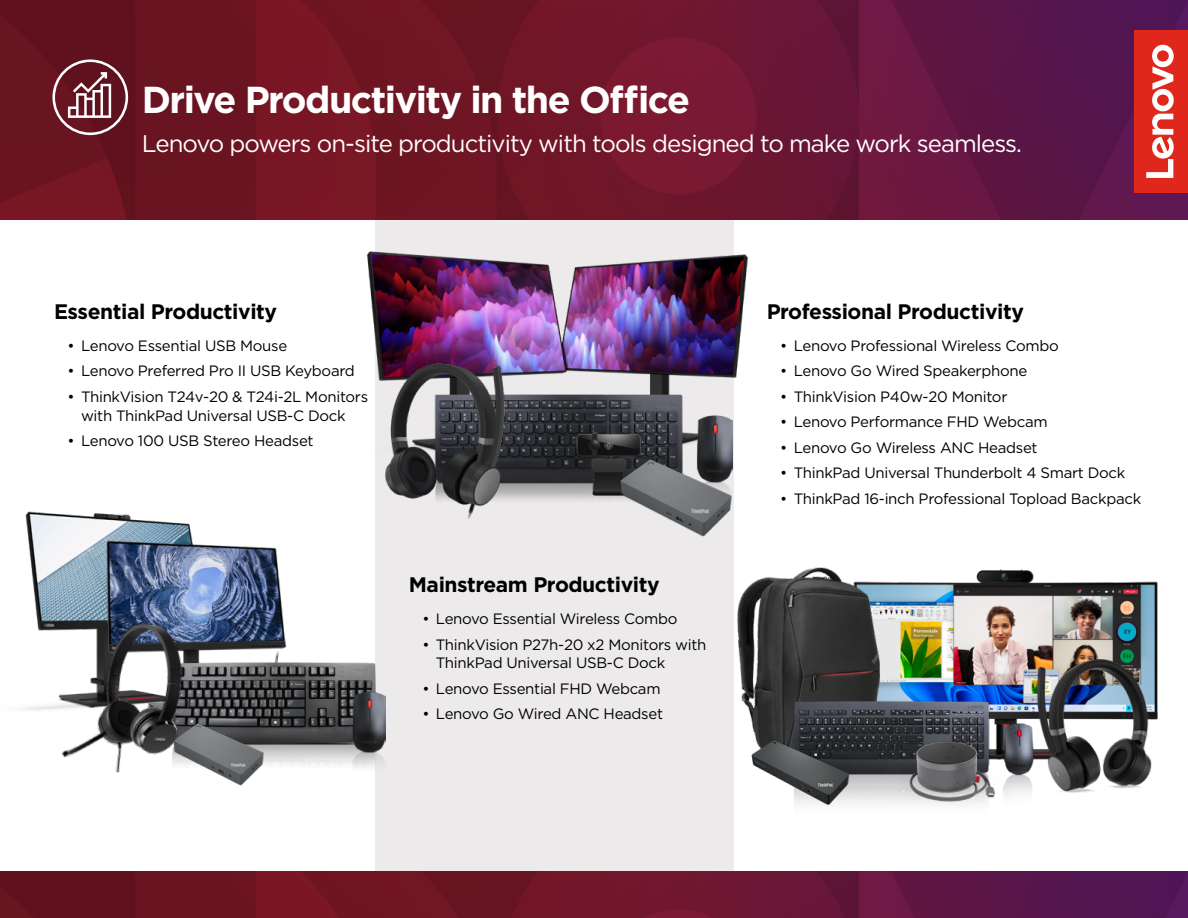
<style>
.page{position:relative;width:1188px;height:918px;background:#fff}
.page>*{position:absolute;margin:0;border:0;box-sizing:border-box;transform-origin:0 0}
.t1{font:700 37.5px "Gotham";letter-spacing:-.04em;color:#fff}
.t2{font:24px "Gotham";letter-spacing:-.04em;color:#fff}
.t3{font:700 21px "Gotham";letter-spacing:-.02em;color:#000}
.t4{font:15px/18.8px "Gotham";letter-spacing:-.02em;color:#000;text-align:center}
</style>
<div class="page">
<div style="left:376px;top:219px;width:358px;height:699px;background:#edeaec"></div>
<img style="left:0;top:0;width:1188px;height:219px">
<svg style="left:52px;top:59px;width:76px;height:76px"></svg>
<img style="left:25px;top:511px;width:106px;height:7px">
<img style="left:24px;top:518px;width:362px;height:223px">
<img style="left:197px;top:606px;width:183px;height:214px">
<img style="left:197px;top:711px;width:79px;height:86px">
<img style="left:50px;top:598px;width:147px;height:175px">
<img style="left:352px;top:690px;width:33px;height:81px">
<img style="left:367px;top:231px;width:382px;height:147px">
<img style="left:530px;top:364px;width:203px;height:137px">
<img style="left:553px;top:421px;width:114px;height:80px">
<img style="left:605px;top:445px;width:128px;height:92px">
<img style="left:362px;top:351px;width:168px;height:168px">
<img style="left:911px;top:569px;width:247px;height:78px">
<img style="left:737px;top:567px;width:174px;height:165px">
<img style="left:791px;top:647px;width:224px;height:156px">
<img style="left:1015px;top:647px;width:143px;height:146px">
<img style="left:894px;top:719px;width:115px;height:86px">
<img style="left:751px;top:732px;width:110px;height:73px">
<div style="left:1134px;top:30px;width:54px;height:163px;background:#df271c"></div>
<svg style="left:1146px;top:45px;width:28px;height:133px"></svg>
<img style="left:0;top:872px;width:1188px;height:46px">
<p class="t1" style="left:142px;top:74px;width:550px">Drive Productivity in the Office</p>
<p class="t2" style="left:142px;top:128px;width:882px">Lenovo powers on-site productivity with tools designed to make work seamless.</p>
<p class="t3" style="left:54px;top:297px;width:225px">Essential Productivity</p>
<p class="t4" style="left:68px;top:336px;width:221px">• Lenovo Essential USB Mouse</p>
<p class="t4" style="left:68px;top:361px;width:289px">• Lenovo Preferred Pro II USB Keyboard</p>
<p class="t4" style="left:68px;top:387px;width:302px">• ThinkVision T24v-20 &amp; T24i-2L Monitors with ThinkPad Universal USB-C Dock</p>
<p class="t4" style="left:68px;top:431px;width:248px">• Lenovo 100 USB Stereo Headset</p>
<p class="t3" style="left:409px;top:571px;width:252px">Mainstream Productivity</p>
<p class="t4" style="left:422px;top:609px;width:257px">• Lenovo Essential Wireless Combo</p>
<p class="t4" style="left:436px;top:635px;width:272px;text-align:left;text-indent:-14px">• ThinkVision P27h-20 x2 Monitors with<br>ThinkPad Universal USB-C Dock</p>
<p class="t4" style="left:422px;top:679px;width:240px">• Lenovo Essential FHD Webcam</p>
<p class="t4" style="left:422px;top:704px;width:242px">• Lenovo Go Wired ANC Headset</p>
<p class="t3" style="left:767px;top:297px;width:259px">Professional Productivity</p>
<p class="t4" style="left:780px;top:336px;width:280px">• Lenovo Professional Wireless Combo</p>
<p class="t4" style="left:780px;top:361px;width:249px">• Lenovo Go Wired Speakerphone</p>
<p class="t4" style="left:780px;top:387px;width:229px">• ThinkVision P40w-20 Monitor</p>
<p class="t4" style="left:780px;top:412px;width:269px">• Lenovo Performance FHD Webcam</p>
<p class="t4" style="left:780px;top:438px;width:259px">• Lenovo Go Wireless ANC Headset</p>
<p class="t4" style="left:780px;top:463px;width:347px">• ThinkPad Universal Thunderbolt 4 Smart Dock</p>
<p class="t4" style="left:780px;top:489px;width:363px">• ThinkPad 16-inch Professional Topload Backpack</p>
</div>
